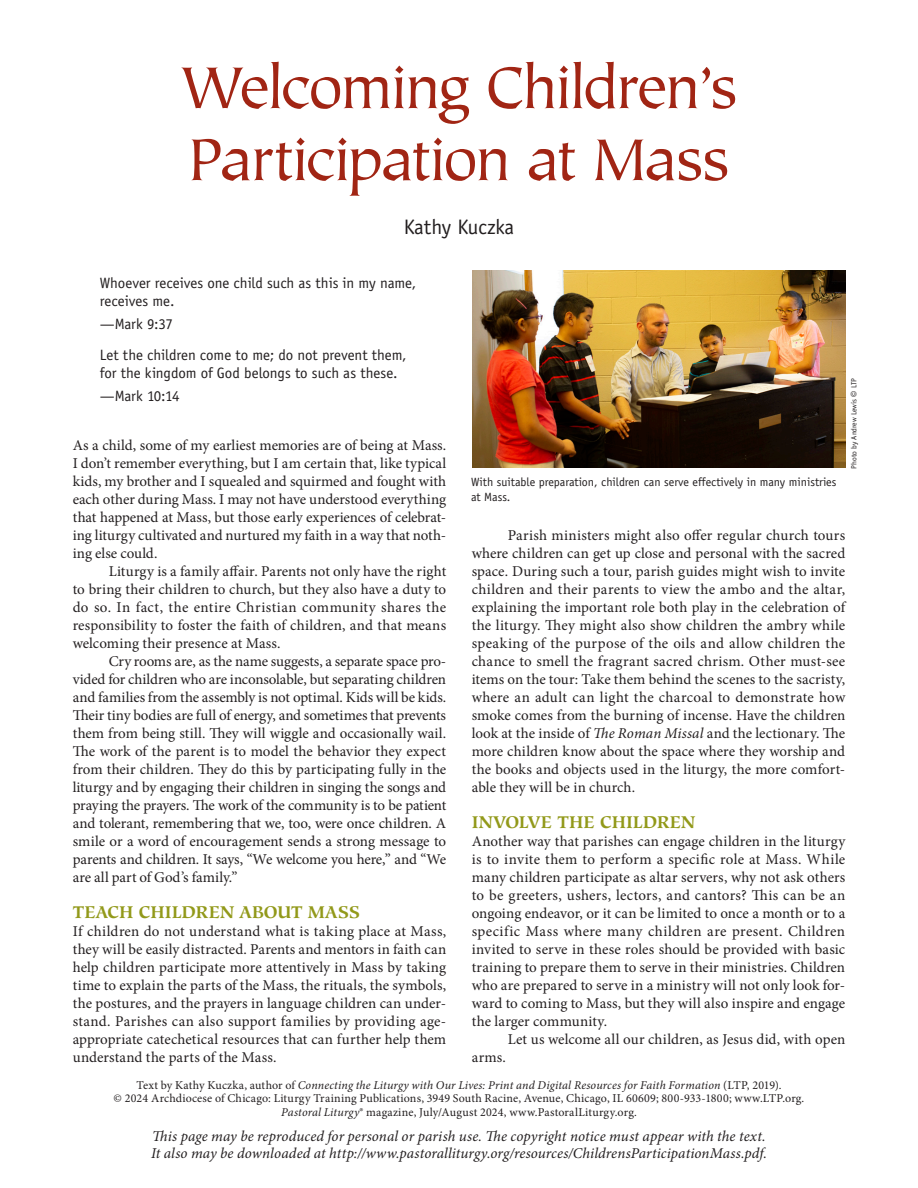
<style>
.page{position:relative;width:918px;height:1188px;background:#fff}
.page>*{position:absolute;margin:0;border:0;box-sizing:border-box;transform-origin:0 0}
.sect1__reproducible{font:66px/72px "Tiepolo Std";letter-spacing:-.05em;color:#a12514}
.author__reproducible{font:21px "Officina Sans Std";letter-spacing:-.02em;color:#231f20}
.h1{font:700 16.8px "Hiroshige Std";letter-spacing:-.005em;color:#92991a}
.para__indented{font:15px/18px "Minion Pro";letter-spacing:.005em;color:#231f20;text-align:justify}
.para{font:15px/18px "Minion Pro";letter-spacing:.005em;color:#231f20;text-align:justify}
.reproducible_information{font:italic 15px/16.5px "Minion Pro";letter-spacing:.005em;color:#231f20}
.extract__no_space_before{font:15px/18px "Officina Sans Std";letter-spacing:-.005em;color:#231f20}
.extract-spacebefore{font:15px "Officina Sans Std";letter-spacing:-.01em;color:#231f20}
.copyright__reproducible{font:12px/13.5px "Minion Pro";letter-spacing:.015em;color:#231f20;text-align:center}
.caption{font:12px/15px "Officina Sans Std";color:#231f20}
.credit{font:7.5px "Officina Sans Std";color:#231f20}
.s1{font-family:"ITC Avant Garde Std";font-weight:500}
.s2{font-style:italic}
</style>
<div class="page">
<img style="left:472px;top:270px;width:374px;height:198px">
<p class="sect1__reproducible" style="left:180px;top:54px;width:560px">Welcoming Children’s<br>Participation at Mass</p>
<p class="author__reproducible" style="left:404px;top:215px;width:112px">Kathy Kuczka</p>
<p class="extract__no_space_before" style="left:100px;top:274px;width:318px">Whoever receives one child such as this in my name, receives me.</p>
<p class="extract-spacebefore" style="left:100px;top:315px;width:75px">—Mark 9:37</p>
<p class="extract__no_space_before" style="left:100px;top:346px;width:308px">Let the children come to me; do not prevent them, for the kingdom of God belongs to such as these.</p>
<p class="extract-spacebefore" style="left:100px;top:387px;width:81px">—Mark 10:14</p>
<p class="para" style="left:73px;top:436px;width:375px">As a child, some of my earliest memories are of being at Mass.<br>I don’t remember everything, but I am certain that, like typical kids, my brother and I squealed and squirmed and fought with each other during Mass. I may not have understood everything that happened at Mass, but those early experiences of celebrat&shy;ing liturgy cultivated and nurtured my faith in a way that noth&shy;ing else could.</p>
<p class="para__indented" style="left:73px;top:562px;width:375px;text-indent:36px">Liturgy is a family affair. Parents not only have the right to bring their children to church, but they also have a duty to do so. In fact, the entire Christian community shares the responsibility to foster the faith of children, and that means welcoming their presence at Mass.</p>
<p class="para__indented" style="left:73px;top:652px;width:375px;text-indent:36px">Cry rooms are, as the name suggests, a separate space pro&shy;vided for children who are inconsolable, but separating children and families from the assembly is not optimal. Kids will be kids.<br>Their tiny bodies are full of energy, and sometimes that prevents them from being still. They will wiggle and occasionally wail.<br>The work of the parent is to model the behavior they expect from their children. They do this by participating fully in the liturgy and by engaging their children in singing the songs and praying the prayers. The work of the community is to be patient and tolerant, remembering that we, too, were once children. A smile or a word of encouragement sends a strong message to parents and children. It says, “We welcome you here,” and “We are all part of God’s family.”</p>
<p class="h1" style="left:73px;top:902px;width:289px">TEACH CHILDREN ABOUT MASS</p>
<p class="para" style="left:73px;top:922px;width:375px">If children do not understand what is taking place at Mass, they will be easily distracted. Parents and mentors in faith can help children participate more attentively in Mass by taking time to explain the parts of the Mass, the rituals, the symbols, the postures, and the prayers in language children can under&shy;stand. Parishes can also support families by providing age&shy;appropriate catechetical resources that can further help them understand the parts of the Mass.</p>
<p class="caption" style="left:471px;top:475px;width:367px">With suitable preparation, children can serve effectively in many ministries at Mass.</p>
<p class="credit" style="left:850px;top:469px;width:92px;rotate:-90deg">Photo by Andrew Lewis <span class="s1">©</span> LTP</p>
<p class="para__indented" style="left:472px;top:526px;width:375px;text-indent:36px">Parish ministers might also offer regular church tours where children can get up close and personal with the sacred space. During such a tour, parish guides might wish to invite children and their parents to view the ambo and the altar, explaining the important role both play in the celebration of the liturgy. They might also show children the ambry while speaking of the purpose of the oils and allow children the chance to smell the fragrant sacred chrism. Other must-see items on the tour: Take them behind the scenes to the sacristy, where an adult can light the charcoal to demonstrate how smoke comes from the burning of incense. Have the children look at the inside of <span class="s2">The Roman Missal</span> and the lectionary. The more children know about the space where they worship and the books and objects used in the liturgy, the more comfort&shy;able they will be in church.</p>
<p class="h1" style="left:472px;top:812px;width:225px">INVOLVE THE CHILDREN</p>
<p class="para" style="left:472px;top:832px;width:375px">Another way that parishes can engage children in the liturgy is to invite them to perform a specific role at Mass. While many children participate as altar servers, why not ask others to be greeters, ushers, lectors, and cantors? This can be an ongoing endeavor, or it can be limited to once a month or to a specific Mass where many children are present. Children invited to serve in these roles should be provided with basic training to prepare them to serve in their ministries. Children who are prepared to serve in a ministry will not only look for&shy;ward to coming to Mass, but they will also inspire and engage the larger community.</p>
<p class="para__indented" style="left:508px;top:1030px;width:339px">Let us welcome all our children, as Jesus did, with open</p>
<p class="para__indented" style="left:472px;top:1048px;width:36px">arms.</p>
<p class="copyright__reproducible" style="left:114px;top:1078px;width:692px">Text by Kathy Kuczka, author of <span class="s2">Connecting the Liturgy with Our Lives: Print and Digital Resources for Faith Formation</span> (LTP, 2019).<br>© 2024 Archdiocese of Chicago: Liturgy Training Publications, 3949 South Racine, Avenue, Chicago, IL 60609; 800-933-1800; www.LTP.org.<br><span class="s2">Pastoral Liturgy</span>® magazine, July/August 2024, www.PastoralLiturgy.org.</p>
<p class="reproducible_information" style="left:151px;top:1128px;width:617px">This page may be reproduced for personal or parish use. The copyright notice must appear with the text.<br>It also may be downloaded at http://www.pastoralliturgy.org/resources/ChildrensParticipationMass.pdf.</p>
</div>
